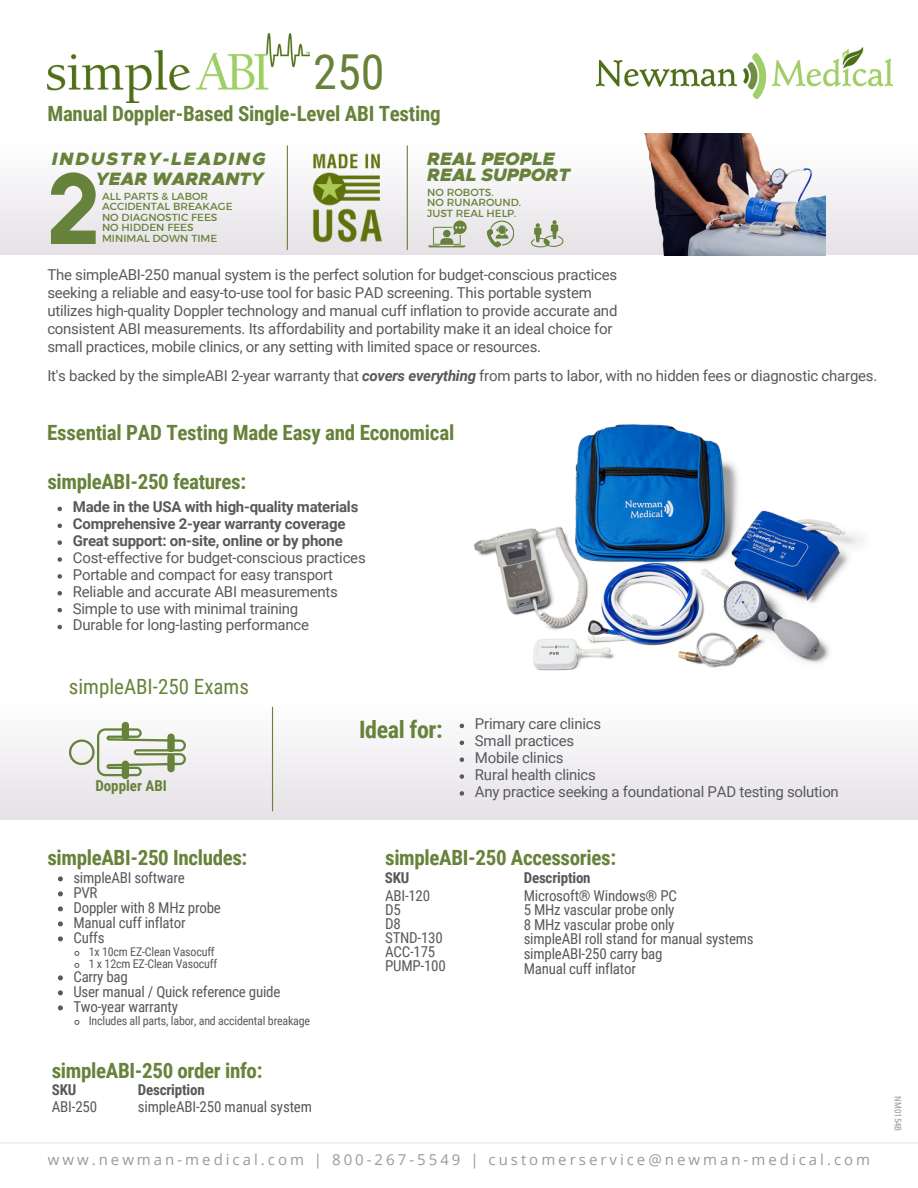
<style>
.page{position:relative;width:918px;height:1188px;background:#fff}
.page>*{position:absolute;margin:0;border:0;box-sizing:border-box;transform-origin:0 0}
.t1{font:48.3px "Roboto Condensed";color:#67823a}
.t2{font:700 24px "Roboto Condensed";letter-spacing:-.015em;color:#67823a}
.t3{font:700 21px "Roboto Condensed";letter-spacing:-.015em;color:#67823a}
.t4{font:21px "Roboto Condensed";color:#67823a}
.t5{font:italic 900 18px/16.8px "Metropolis";color:#67823a}
.t6{font:italic 900 18px "Metropolis";letter-spacing:.105em;color:#67823a}
.t7{font:15px/18px "Roboto";letter-spacing:-.015em;color:#58595b}
.t8{font:15px "Roboto Condensed";letter-spacing:-.015em;color:#58595b}
.t9{font:700 15px "Roboto";letter-spacing:-.015em;color:#58595b}
.t10{font:15px "Open Sans";letter-spacing:.2em;color:#97999b}
.t11{font:700 15px "Roboto Condensed";letter-spacing:-.01em;color:#58595b}
.t12{font:700 15px "Roboto Condensed";color:#67823a}
.t13{font:12px "Roboto Condensed";letter-spacing:-.015em;color:#58595b}
.t14{font:10.5px "Kief Montaser Regular";color:#67823a}
.t15{font:9px "Roboto Condensed";color:#97999b}
.s1{font-weight:700;font-style:italic}
</style>
<div class="page">
<img style="left:596px;top:48px;width:296px;height:50px">
<img style="left:47px;top:34px;width:263px;height:68px">
<svg style="left:58px;top:507px;width:4px;height:4px"></svg>
<svg style="left:58px;top:524px;width:4px;height:4px"></svg>
<svg style="left:58px;top:540px;width:4px;height:5px"></svg>
<svg style="left:58px;top:557px;width:4px;height:5px"></svg>
<svg style="left:58px;top:574px;width:4px;height:5px"></svg>
<svg style="left:58px;top:591px;width:4px;height:5px"></svg>
<svg style="left:58px;top:608px;width:4px;height:4px"></svg>
<svg style="left:58px;top:625px;width:4px;height:4px"></svg>
<div style="left:0;top:141px;width:918px;height:114px;background:linear-gradient(to bottom,#fff,#e5e1e6)"></div>
<img style="left:307px;top:148px;width:80px;height:99px">
<svg style="left:428px;top:221px;width:38px;height:26px"></svg>
<svg style="left:487px;top:221px;width:27px;height:26px"></svg>
<svg style="left:531px;top:220px;width:32px;height:27px"></svg>
<hr style="left:287px;top:145px;width:1px;height:105px;background:#67823a">
<hr style="left:407px;top:145px;width:1px;height:105px;background:#67823a">
<svg style="left:51px;top:172px;width:45px;height:72px"></svg>
<img style="left:473px;top:424px;width:390px;height:247px">
<div style="left:0;top:699px;width:918px;height:121px;background:linear-gradient(to bottom,#fff,#e5e1e6)"></div>
<svg style="left:69px;top:722px;width:117px;height:57px"></svg>
<svg style="left:460px;top:724px;width:4px;height:4px"></svg>
<svg style="left:460px;top:741px;width:4px;height:4px"></svg>
<svg style="left:460px;top:757px;width:4px;height:5px"></svg>
<svg style="left:460px;top:774px;width:4px;height:5px"></svg>
<svg style="left:460px;top:791px;width:4px;height:5px"></svg>
<hr style="left:272px;top:707px;width:1px;height:104px;background:#67823a">
<img style="left:645px;top:134px;width:181px;height:121px">
<hr style="left:0;top:1142px;width:918px;height:2px;background:#e5e1e6">
<svg style="left:58px;top:876px;width:5px;height:5px"></svg>
<svg style="left:58px;top:891px;width:5px;height:5px"></svg>
<svg style="left:58px;top:906px;width:5px;height:5px"></svg>
<svg style="left:58px;top:921px;width:5px;height:5px"></svg>
<svg style="left:58px;top:936px;width:5px;height:5px"></svg>
<svg style="left:74px;top:950px;width:6px;height:18px"></svg>
<svg style="left:58px;top:975px;width:5px;height:5px"></svg>
<svg style="left:58px;top:990px;width:5px;height:5px"></svg>
<svg style="left:58px;top:1005px;width:5px;height:5px"></svg>
<svg style="left:74px;top:1019px;width:6px;height:6px"></svg>
<h1 class="t1" style="left:313px;top:44px;width:73px">250</h1>
<p class="t3" style="left:47px;top:102px;width:395px">Manual Doppler-Based Single-Level ABI Testing</p>
<p class="t6" style="left:52px;top:151px;width:215px">INDUSTRY-LEADING</p>
<p class="t14" style="left:102px;top:189px;width:108px">ALL PARTS &amp; LABOR</p>
<p class="t14" style="left:102px;top:200px;width:132px">ACCIDENTAL BREAKAGE</p>
<p class="t14" style="left:102px;top:210px;width:117px">NO DIAGNOSTIC FEES</p>
<p class="t14" style="left:102px;top:221px;width:93px">NO HIDDEN FEES</p>
<h5 class="t14" style="left:102px;top:231px;width:117px">MINIMAL DOWN TIME</h5>
<p class="t5" style="left:96px;top:171px;width:169px">YEAR WARRANTY</p>
<p class="t5" style="left:427px;top:151px;width:144px">REAL PEOPLE<br>REAL SUPPORT</p>
<p class="t14" style="left:427px;top:185px;width:68px">NO ROBOTS.</p>
<p class="t14" style="left:427px;top:196px;width:95px">NO RUNAROUND.</p>
<p class="t14" style="left:427px;top:206px;width:91px">JUST REAL HELP.</p>
<p class="t7" style="left:47px;top:266px;width:572px">The simpleABI-250 manual system is the perfect solution for budget-conscious practices seeking a reliable and easy-to-use tool for basic PAD screening. This portable system utilizes high-quality Doppler technology and manual cuff inflation to provide accurate and consistent ABI measurements. Its affordability and portability make it an ideal choice for small practices, mobile clinics, or any setting with limited space or resources.</p>
<p class="t7" style="left:47px;top:367px;width:831px">It's backed by the simpleABI 2-year warranty that <span class="s1">covers everything</span> from parts to labor, with no hidden fees or diagnostic charges.</p>
<p class="t3" style="left:47px;top:421px;width:408px">Essential PAD Testing Made Easy and Economical</p>
<h3 class="t3" style="left:47px;top:470px;width:200px">simpleABI-250 features:</h3>
<p class="t9" style="left:73px;top:498px;width:287px">Made in the USA with high-quality materials</p>
<p class="t9" style="left:73px;top:515px;width:274px">Comprehensive 2-year warranty coverage</p>
<h5 class="t9" style="left:73px;top:532px;width:271px">Great support: on-site, online or by phone</h5>
<h5 class="t7" style="left:73px;top:549px;width:294px">Cost-effective for budget-conscious practices</h5>
<p class="t7" style="left:73px;top:566px;width:262px">Portable and compact for easy transport</p>
<p class="t7" style="left:73px;top:583px;width:267px">Reliable and accurate ABI measurements</p>
<p class="t7" style="left:73px;top:599px;width:227px">Simple to use with minimal training</p>
<p class="t7" style="left:73px;top:616px;width:238px">Durable for long-lasting performance</p>
<p class="t4" style="left:69px;top:674px;width:182px">simpleABI-250 Exams</p>
<h3 class="t12" style="left:95px;top:777px;width:73px">Doppler ABI</h3>
<h3 class="t2" style="left:359px;top:716px;width:85px">Ideal for:</h3>
<p class="t7" style="left:475px;top:715px;width:128px">Primary care clinics</p>
<p class="t7" style="left:475px;top:732px;width:101px">Small practices</p>
<p class="t7" style="left:475px;top:749px;width:90px">Mobile clinics</p>
<p class="t7" style="left:475px;top:766px;width:122px">Rural health clinics</p>
<p class="t7" style="left:475px;top:783px;width:365px">Any practice seeking a foundational PAD testing solution</p>
<p class="t3" style="left:47px;top:845px;width:202px">simpleABI-250 Includes:</p>
<h2 class="t8" style="left:73px;top:869px;width:113px">simpleABI software</h2>
<p class="t8" style="left:73px;top:884px;width:26px">PVR</p>
<p class="t8" style="left:73px;top:899px;width:149px">Doppler with 8 MHz probe</p>
<p class="t8" style="left:73px;top:914px;width:114px">Manual cuff inflator</p>
<p class="t8" style="left:73px;top:929px;width:33px">Cuffs</p>
<p class="t13" style="left:89px;top:945px;width:128px">1x 10cm EZ-Clean Vasocuff</p>
<h3 class="t13" style="left:89px;top:957px;width:130px">1 x 12cm EZ-Clean Vasocuff</h3>
<p class="t8" style="left:73px;top:968px;width:56px">Carry bag</p>
<p class="t8" style="left:73px;top:983px;width:209px">User manual / Quick reference guide</p>
<p class="t8" style="left:73px;top:998px;width:106px">Two-year warranty</p>
<p class="t13" style="left:89px;top:1014px;width:223px">Includes all parts, labor, and accidental breakage</p>
<p class="t3" style="left:52px;top:1058px;width:212px">simpleABI-250 order info:</p>
<p class="t11" style="left:52px;top:1081px;width:26px">SKU</p>
<h4 class="t8" style="left:52px;top:1098px;width:47px">ABI-250</h4>
<p class="t11" style="left:138px;top:1081px;width:68px">Description</p>
<p class="t8" style="left:138px;top:1098px;width:176px">simpleABI-250 manual system</p>
<p class="t3" style="left:385px;top:845px;width:232px">simpleABI-250 Accessories:</p>
<p class="t8" style="left:385px;top:887px;width:47px">ABI-120</p>
<p class="t8" style="left:385px;top:901px;width:17px">D5</p>
<p class="t8" style="left:385px;top:915px;width:17px">D8</p>
<p class="t8" style="left:385px;top:929px;width:59px">STND-130</p>
<p class="t8" style="left:385px;top:943px;width:52px">ACC-175</p>
<p class="t8" style="left:385px;top:957px;width:62px">PUMP-100</p>
<p class="t11" style="left:385px;top:869px;width:26px">SKU</p>
<p class="t11" style="left:524px;top:869px;width:68px">Description</p>
<h3 class="t8" style="left:524px;top:887px;width:155px">Microsoft® Windows® PC</h3>
<h6 class="t8" style="left:524px;top:901px;width:152px">5 MHz vascular probe only</h6>
<p class="t8" style="left:524px;top:916px;width:152px">8 MHz vascular probe only</p>
<p class="t8" style="left:524px;top:930px;width:231px">simpleABI roll stand for manual systems</p>
<p class="t8" style="left:524px;top:945px;width:140px">simpleABI-250 carry bag</p>
<p class="t8" style="left:524px;top:960px;width:114px">Manual cuff inflator</p>
<p class="t10" style="left:48px;top:1149px;width:824px">www.newman-medical.com | 800-267-5549 | customerservice@newman-medical.com</p>
<p class="t15" style="left:903px;top:1096px;width:37px;rotate:90deg">NM0154B</p>
</div>
